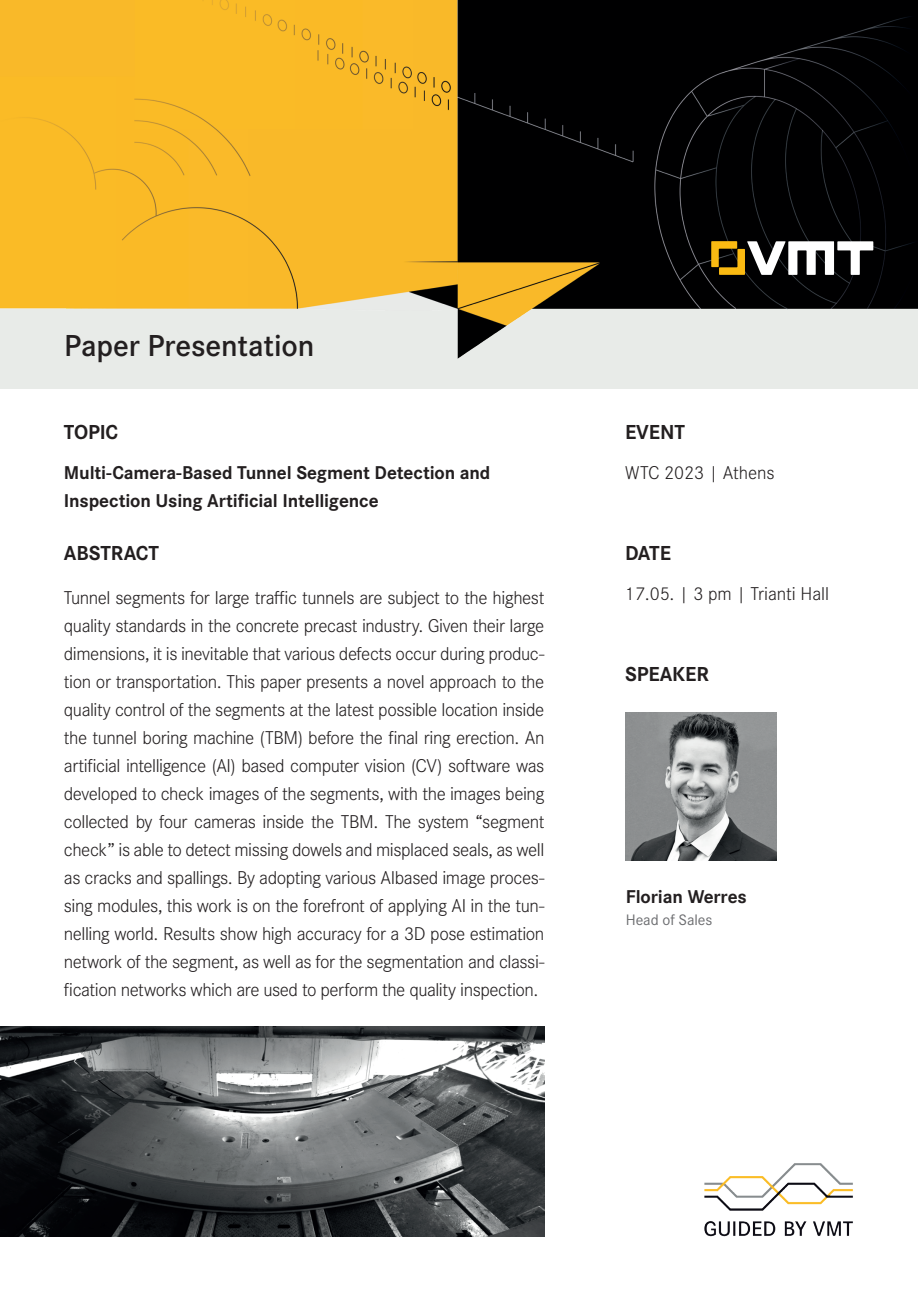
<style>
.page{position:relative;width:918px;height:1290px;background:#fff}
.page>*{position:absolute;margin:0;border:0;box-sizing:border-box;transform-origin:0 0}
.t1{font:600 31.5px "Corporate S";letter-spacing:-.005em;color:#231f20}
.t2{font:700 21px "Corporate S";letter-spacing:-.005em;color:#231f20}
.t3{font:300 19.25px/28px "Corporate S";letter-spacing:-.025em;color:#231f20;text-align:justify}
.t4{font:700 19.25px/28px "Corporate S";letter-spacing:-.01em;color:#231f20}
.t5{font:300 19.25px "Corporate S";letter-spacing:-.005em;color:#231f20}
.t6{font:15.75px "Corporate S";letter-spacing:-.005em;color:#6c6d70}
</style>
<div class="page">
<img style="left:0;top:0;width:918px;height:389px">
<svg style="left:711px;top:241px;width:162px;height:34px"></svg>
<div style="left:105px;top:311px;width:343px;height:78px;background:#e8ebe8"></div>
<img style="left:625px;top:713px;width:151px;height:147px">
<img style="left:0;top:1026px;width:544px;height:210px">
<img style="left:704px;top:1163px;width:149px;height:74px">
<h1 class="t1" style="left:64px;top:325px;width:251px">Paper Presentation</h1>
<p class="t2" style="left:64px;top:417px;width:56px">TOPIC</p>
<p class="t4" style="left:64px;top:458px;width:428px">Multi-Camera-Based Tunnel Segment Detection and<br>Inspection Using Artificial Intelligence</p>
<p class="t2" style="left:64px;top:538px;width:97px">ABSTRACT</p>
<p class="t2" style="left:625px;top:417px;width:61px">EVENT</p>
<p class="t5" style="left:625px;top:460px;width:151px">WTC 2023 | Athens</p>
<p class="t2" style="left:625px;top:538px;width:47px">DATE</p>
<p class="t3" style="left:64px;top:582px;width:482px">Tunnel segments for large traffic tunnels are subject to the highest</p>
<p class="t5" style="left:625px;top:581px;width:205px">17.05. | 3 pm | Trianti Hall</p>
<p class="t3" style="left:64px;top:610px;width:482px">quality standards in the concrete precast industry. Given their large dimensions, it is inevitable that various defects occur during produc&shy;tion or transportation. This paper presents a novel approach to the quality control of the segments at the latest possible location inside the tunnel boring machine (TBM) before the final ring erection. An artificial intelligence (AI) based computer vision (CV) software was developed to check images of the segments, with the images being collected by four cameras inside the TBM. The system “segment check” is able to detect missing dowels and misplaced seals, as well as cracks and spallings. By adopting various AIbased image proces&shy;sing modules, this work is on the forefront of applying AI in the tun&shy;nelling world. Results show high accuracy for a 3D pose estimation network of the segment, as well as for the segmentation and classi&shy;fication networks which are used to perform the quality inspection.</p>
<p class="t2" style="left:625px;top:659px;width:85px">SPEAKER</p>
<p class="t4" style="left:626px;top:882px;width:123px">Florian Werres</p>
<p class="t6" style="left:626px;top:910px;width:88px">Head of Sales</p>
</div>
